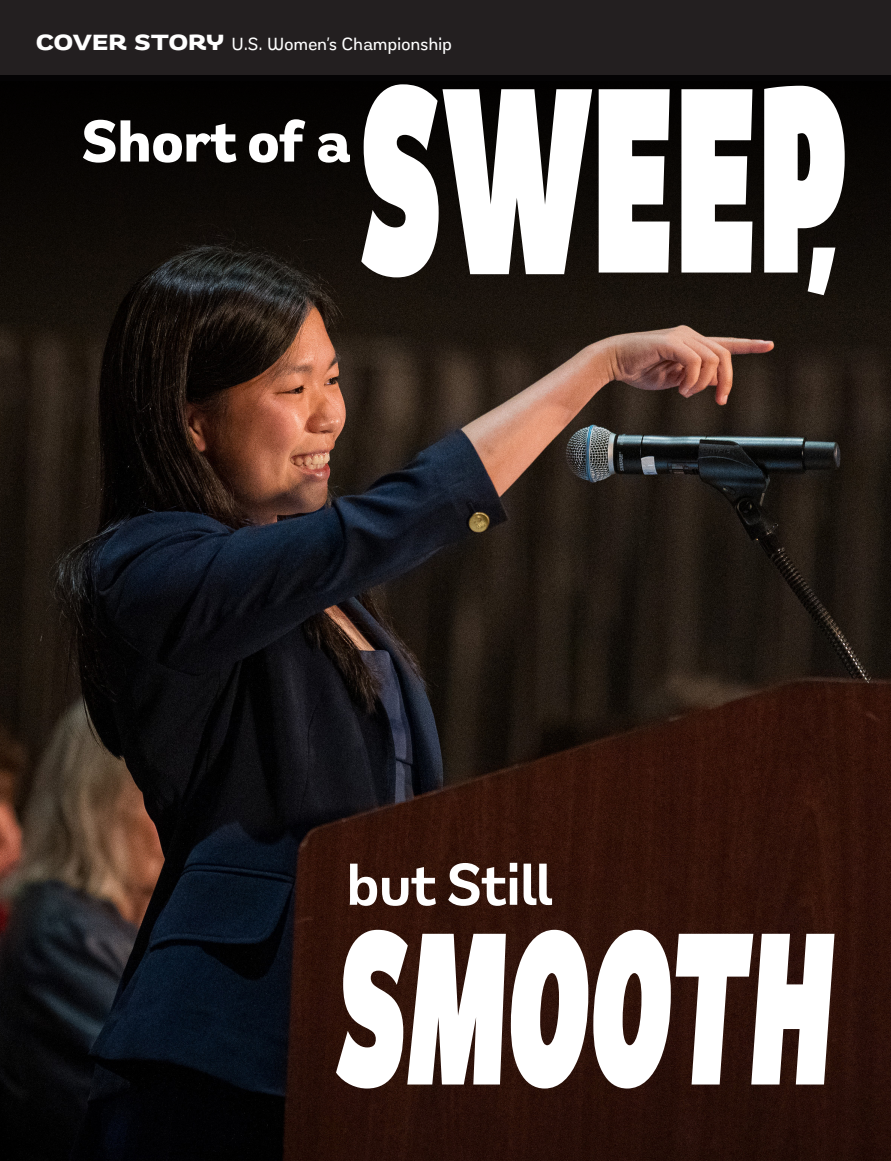
<style>
.page{position:relative;width:891px;height:1161px;background:#231f20}
.page>*{position:absolute;margin:0;border:0;box-sizing:border-box;transform-origin:0 0}
.HEDLINE{font:900 270px "Remora Sans W2";letter-spacing:.005em;color:#fff;scale:.49 1}
.HEDLINE-2{font:italic 900 222px "Remora Sans W2";color:#fff;scale:.5 1}
.HEDLINE-3{font:700 60px "Remora Sans W2";color:#fff}
.HEDLINE-4{font:600 60px "Remora Sans W2";color:#fff}
.RUNHED_SLUG_left_page{font:500 18px "Remora Sans W2";letter-spacing:.02em;color:#fff}
.s1{font-family:"Remora Sans W4";font-weight:700;font-size:22.5px}
.s2{font-size:135px}
</style>
<div class="page">
<img style="left:0;top:309px;width:891px;height:852px">
<svg style="left:0;top:75px;width:891px;height:234px;background:#0d0a07"></svg>
<p class="RUNHED_SLUG_left_page" style="left:36px;top:32px;width:417px"><span class="s1">COVER STORY</span> U.S. Women’s Championship</p>
<p class="HEDLINE-3" style="left:82px;top:102px;width:270px">Short of a</p>
<p class="HEDLINE" style="left:359px;top:2px;width:997px">SWEEP<span class="s2">,</span></p>
<p class="HEDLINE-4" style="left:347px;top:846px;width:207px">but Still</p>
<p class="HEDLINE-2" style="left:338px;top:869px;width:994px">SMOOTH</p>
</div>
